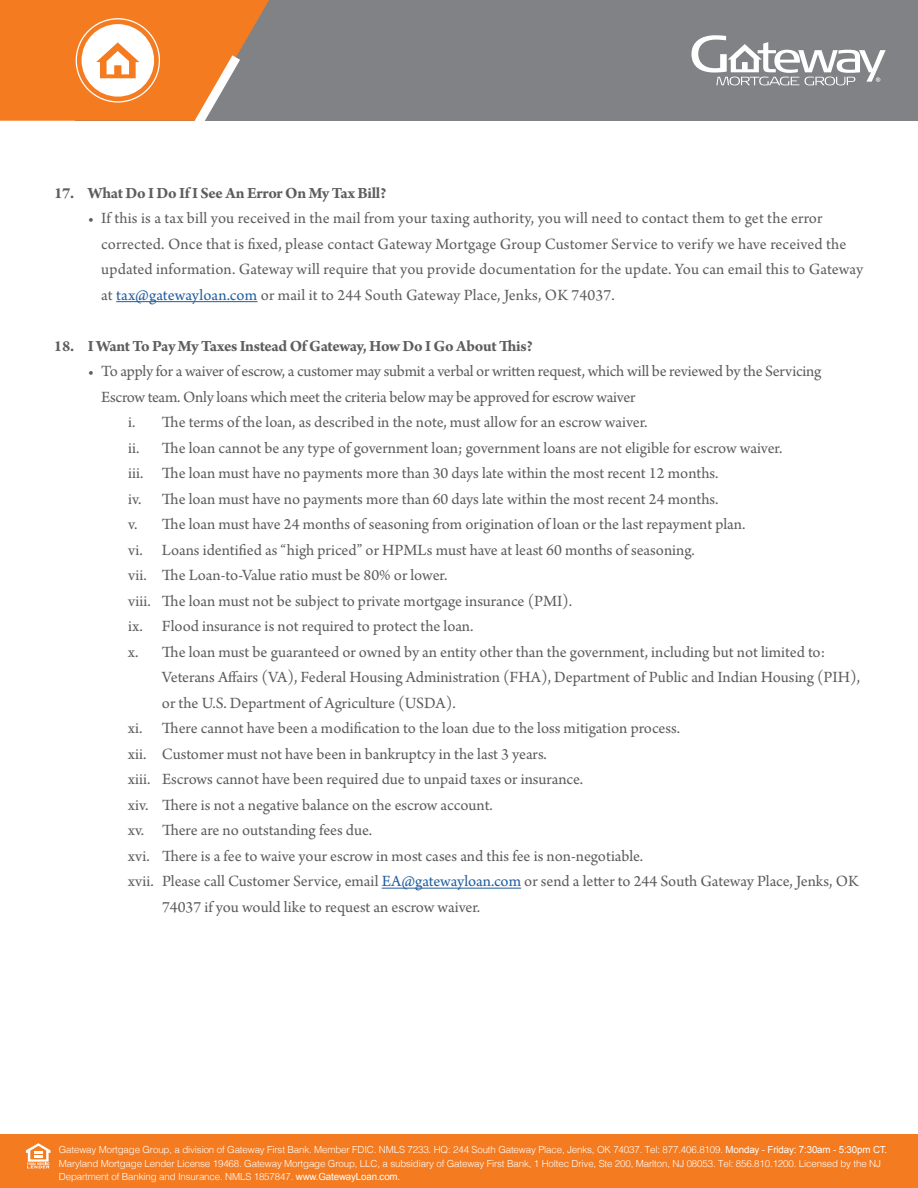
<style>
.page{position:relative;width:918px;height:1188px;background:#fff}
.page>*{position:absolute;margin:0;border:0;box-sizing:border-box;transform-origin:0 0}
.t1{font:16.5px/25.5px "Arno Pro";color:#5d5d60}
.t2{font:700 16.5px "Arno Pro";letter-spacing:-.02em;color:#5d5d60}
.t3{font:16.5px "Arno Pro";letter-spacing:-.02em;color:#5d5d60}
.t4{font:300 9.75px/13.5px "Helvetica";letter-spacing:-.015em;color:#fff}
.s1{color:#215e9e}
.s2{font-family:"Arial";font-weight:400}
</style>
<div class="page">
<div style="left:0;top:1134px;width:918px;height:54px;background:#f47b20"></div>
<svg style="left:26px;top:1143px;width:25px;height:25px"></svg>
<div style="left:76px;top:0;width:842px;height:121px;background:#808285"></div>
<svg style="left:692px;top:35px;width:194px;height:50px"></svg>
<svg style="left:0;top:0;width:269px;height:121px;background:#e78d4a"></svg>
<hr style="left:116px;top:301px;width:141px;height:1px;background:#215e9e">
<hr style="left:382px;top:888px;width:139px;height:1px;background:#215e9e">
<p class="t2" style="left:54px;top:183px;width:334px">17. What Do I Do If I See An Error On My Tax Bill?</p>
<p class="t1" style="left:101px;top:207px;width:764px;text-indent:-13px">• If this is a tax bill you received in the mail from your taxing authority, you will need to contact them to get the error corrected. Once that is fixed, please contact Gateway Mortgage Group Customer Service to verify we have received the updated information. Gateway will require that you provide documentation for the update. You can email this to Gateway at <span class="s1">tax@gatewayloan.com</span> or mail it to 244 South Gateway Place, Jenks, OK 74037.</p>
<p class="t2" style="left:54px;top:336px;width:480px">18. I Want To Pay My Taxes Instead Of Gateway, How Do I Go About This?</p>
<p class="t1" style="left:88px;top:360px;width:735px">• To apply for a waiver of escrow, a customer may submit a verbal or written request, which will be reviewed by the Servicing</p>
<p class="t3" style="left:101px;top:388px;width:536px">Escrow team. Only loans which meet the criteria below may be approved for escrow waiver</p>
<p class="t1" style="left:128px;top:411px;width:521px">i. The terms of the loan, as described in the note, must allow for an escrow waiver.</p>
<p class="t1" style="left:128px;top:436px;width:656px">ii. The loan cannot be any type of government loan; government loans are not eligible for escrow waiver.</p>
<p class="t1" style="left:128px;top:462px;width:592px">iii. The loan must have no payments more than 30 days late within the most recent 12 months.</p>
<p class="t1" style="left:128px;top:487px;width:592px">iv. The loan must have no payments more than 60 days late within the most recent 24 months.</p>
<p class="t1" style="left:128px;top:513px;width:619px">v. The loan must have 24 months of seasoning from origination of loan or the last repayment plan.</p>
<p class="t1" style="left:128px;top:538px;width:568px">vi. Loans identified as “high priced” or HPMLs must have at least 60 months of seasoning.</p>
<p class="t1" style="left:128px;top:564px;width:321px">vii. The Loan-to-Value ratio must be 80% or lower.</p>
<p class="t1" style="left:128px;top:589px;width:446px">viii. The loan must not be subject to private mortgage insurance (PMI).</p>
<p class="t1" style="left:128px;top:615px;width:347px">ix. Flood insurance is not required to protect the loan.</p>
<p class="t1" style="left:128px;top:640px;width:698px">x. The loan must be guaranteed or owned by an entity other than the government, including but not limited to:</p>
<p class="t1" style="left:162px;top:666px;width:700px">Veterans Affairs (VA), Federal Housing Administration (FHA), Department of Public and Indian Housing (PIH),</p>
<p class="t1" style="left:162px;top:691px;width:295px">or the U.S. Department of Agriculture (USDA).</p>
<p class="t1" style="left:128px;top:717px;width:553px">xi. There cannot have been a modification to the loan due to the loss mitigation process.</p>
<p class="t1" style="left:128px;top:742px;width:420px">xii. Customer must not have been in bankruptcy in the last 3 years.</p>
<p class="t1" style="left:128px;top:768px;width:456px">xiii. Escrows cannot have been required due to unpaid taxes or insurance.</p>
<p class="t1" style="left:128px;top:793px;width:366px">xiv. There is not a negative balance on the escrow account.</p>
<p class="t1" style="left:128px;top:818px;width:245px">xv. There are no outstanding fees due.</p>
<p class="t1" style="left:128px;top:844px;width:517px">xvi. There is a fee to waive your escrow in most cases and this fee is non-negotiable.</p>
<p class="t1" style="left:128px;top:869px;width:732px">xvii. Please call Customer Service, email <span class="s1">EA@gatewayloan.com</span> or send a letter to 244 South Gateway Place, Jenks, OK</p>
<p class="t1" style="left:162px;top:895px;width:320px">74037 if you would like to request an escrow waiver.</p>
<p class="t4" style="left:59px;top:1142px;width:830px">Gateway Mortgage Group, a division of Gateway First Bank. Member FDIC. NMLS 7233. HQ: 244 South Gateway Place, Jenks, OK 74037. Tel: 877.406.8109. <span class="s2">Monday - Friday: 7:30am - 5:30pm CT.<br></span>Maryland Mortgage Lender License 19468. Gateway Mortgage Group, LLC, a subsidiary of Gateway First Bank, 1 Holtec Drive, Ste 200, Marlton, NJ 08053. Tel: 856.810.1200. Licensed by the NJ<br>Department of Banking and Insurance. NMLS 1857847. <span class="s2">www.GatewayLoan.com.</span></p>
</div>
